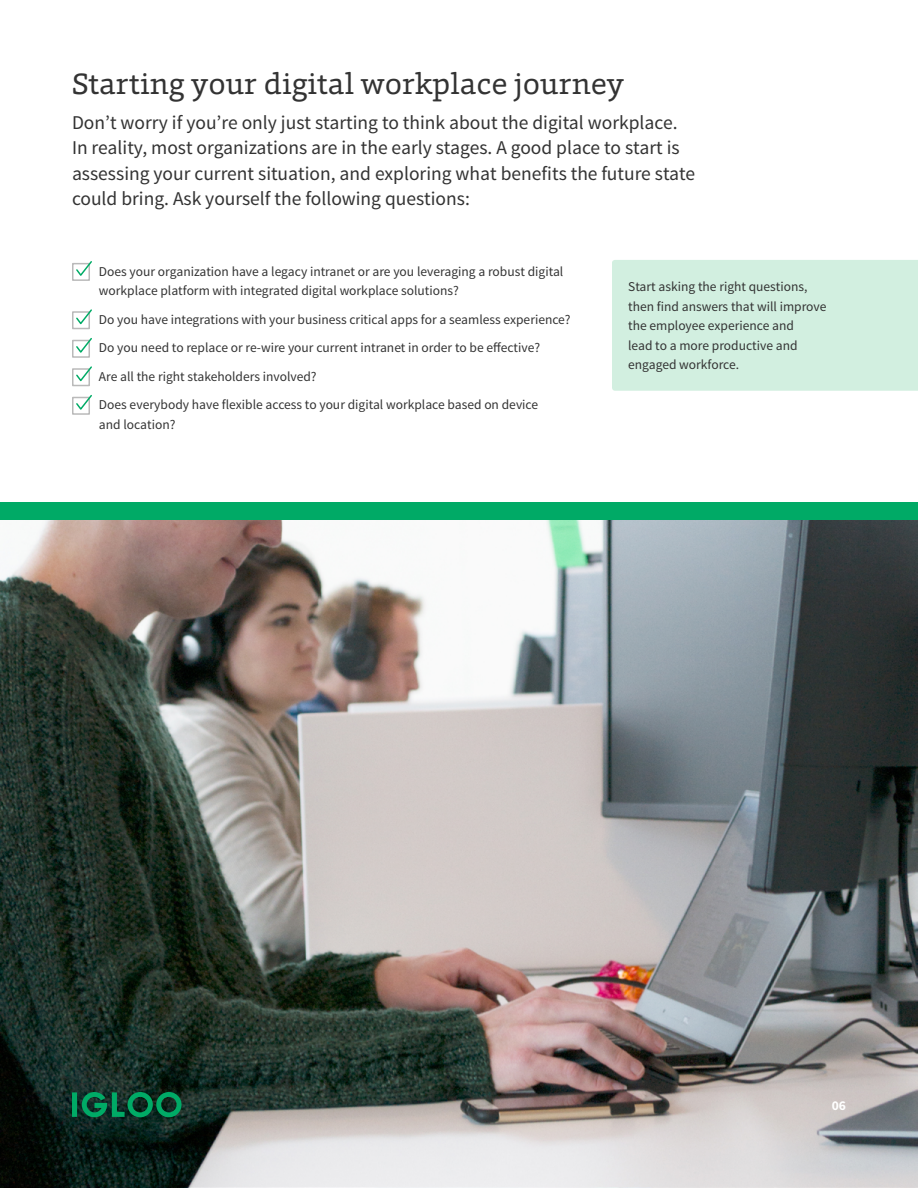
<style>
.page{position:relative;width:918px;height:1188px;background:#fff}
.page>*{position:absolute;margin:0;border:0;box-sizing:border-box;transform-origin:0 0}
.t1{font:30px "Foro Rounded";color:#333}
.t2{font:19.5px/25.5px "Source Sans Pro";color:#333}
.t3{font:13.5px/19.5px "Source Sans Pro";color:#333}
.t4{font:700 13.5px "Source Sans Pro";color:#fff}
</style>
<div class="page">
<img style="left:0;top:520px;width:918px;height:668px">
<svg style="left:72px;top:1092px;width:110px;height:25px;background:#096341"></svg>
<div style="left:612px;top:260px;width:306px;height:131px;background:#d2efe0"></div>
<div style="left:0;top:502px;width:918px;height:18px;background:#0a6"></div>
<div style="left:72px;top:263px;width:18px;height:18px;border:2px solid #bababa"></div>
<svg style="left:75px;top:261px;width:17px;height:17px"></svg>
<div style="left:72px;top:311px;width:18px;height:18px;border:2px solid #bababa"></div>
<svg style="left:75px;top:309px;width:17px;height:17px"></svg>
<div style="left:72px;top:340px;width:18px;height:18px;border:2px solid #bababa"></div>
<svg style="left:75px;top:338px;width:17px;height:16px"></svg>
<div style="left:72px;top:397px;width:18px;height:18px;border:2px solid #bababa"></div>
<svg style="left:75px;top:395px;width:17px;height:16px"></svg>
<div style="left:72px;top:368px;width:18px;height:18px;border:2px solid #bababa"></div>
<svg style="left:75px;top:366px;width:17px;height:17px"></svg>
<h1 class="t1" style="left:72px;top:65px;width:553px">Starting your digital workplace journey</h1>
<p class="t2" style="left:72px;top:110px;width:625px">Don’t worry if you’re only just starting to think about the digital workplace.<br>In reality, most organizations are in the early stages. A good place to start is assessing your current situation, and exploring what benefits the future state could bring. Ask yourself the following questions:</p>
<p class="t3" style="left:99px;top:262px;width:466px">Does your organization have a legacy intranet or are you leveraging a robust digital workplace platform with integrated digital workplace solutions?</p>
<p class="t3" style="left:99px;top:305px;width:473px;line-height:28.5px">Do you have integrations with your business critical apps for a seamless experience?<br>Do you need to replace or re-wire your current intranet in order to be effective?<br>Are all the right stakeholders involved?<br>Does everybody have flexible access to your digital workplace based on device</p>
<p class="t3" style="left:99px;top:415px;width:78px">and location?</p>
<p class="t3" style="left:628px;top:277px;width:200px">Start asking the right questions, then find answers that will improve the employee experience and<br>lead to a more productive and engaged workforce.</p>
<p class="t4" style="left:832px;top:1097px;width:16px">06</p>
</div>
